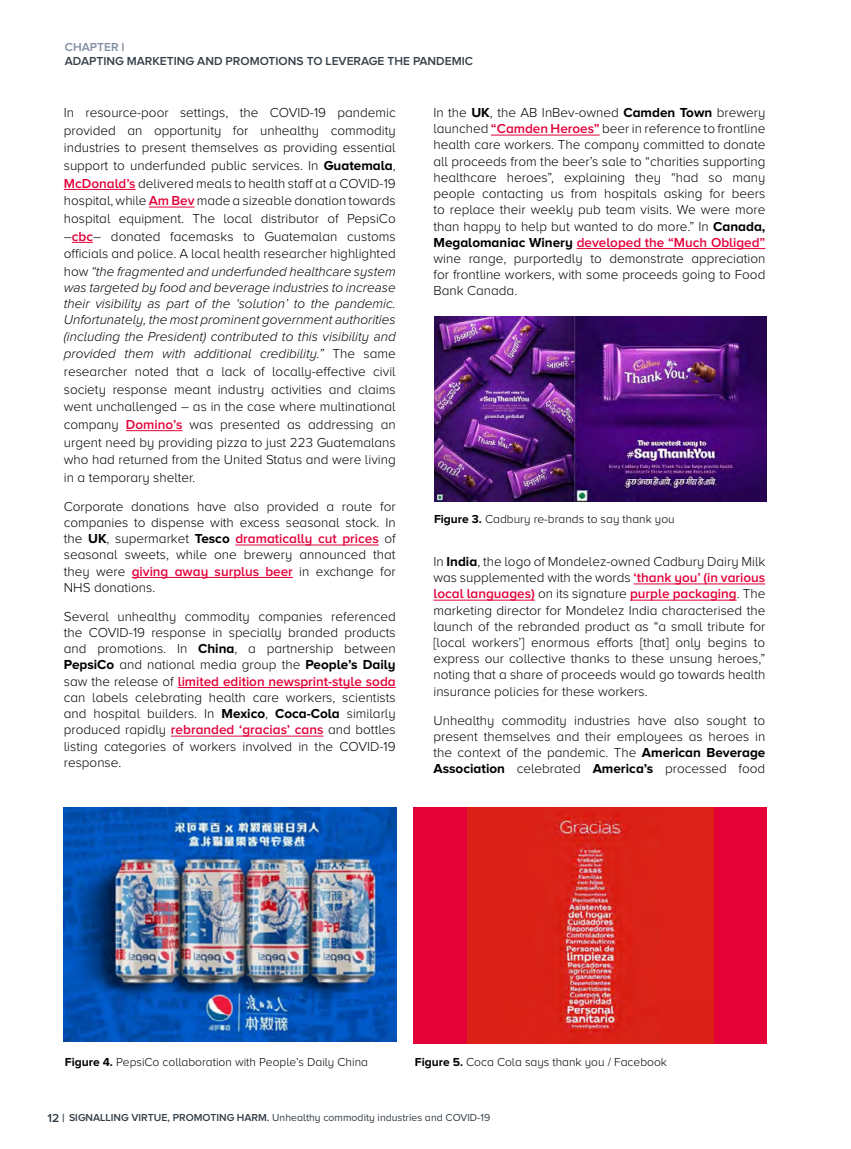
<style>
.page{position:relative;width:851px;height:1149px;background:#fff}
.page>*{position:absolute;margin:0;border:0;box-sizing:border-box;transform-origin:0 0}
.TXT_01{font:300 13.5px/16.2px "Proxima Nova A";color:#000;text-align:justify}
.TXT_01-2{font:italic 300 13.5px/16.2px "Proxima Nova A";color:#000;text-align:justify}
.TXT_01-3{font:300 12px "Proxima Nova A";color:#000}
.t1{font:600 12px "Proxima Nova A";color:#333e47}
.t2{font:600 12px "Proxima Nova A";color:#808ca2}
.t3{font:10.5px "Proxima Nova A";color:#333e47}
.s1{font-weight:700}
.s2{font-weight:600;color:#e40138}
.s3{font-style:italic}
.s4{font-weight:600;font-size:12px}
.s5{font-weight:600}
</style>
<div class="page">
<hr style="left:64px;top:189px;width:72px;height:1px;background:#e40138">
<hr style="left:149px;top:207px;width:45px;height:1px;background:#e40138">
<svg style="left:72px;top:242px;width:21px;height:1px"></svg>
<hr style="left:126px;top:430px;width:56px;height:1px;background:#e40138">
<hr style="left:235px;top:544px;width:144px;height:1px;background:#e40138">
<hr style="left:132px;top:577px;width:161px;height:1px;background:#e40138">
<hr style="left:178px;top:687px;width:217px;height:1px;background:#e40138">
<hr style="left:171px;top:735px;width:152px;height:1px;background:#e40138">
<img style="left:63px;top:807px;width:333px;height:234px">
<div style="left:414px;top:807px;width:352px;height:236px;background:#e40138"></div>
<img style="left:467px;top:807px;width:246px;height:236px">
<img style="left:434px;top:316px;width:332px;height:185px">
<hr style="left:491px;top:135px;width:108px;height:1px;background:#e40138">
<hr style="left:576px;top:248px;width:189px;height:1px;background:#e40138">
<hr style="left:633px;top:583px;width:132px;height:1px;background:#e40138">
<hr style="left:433px;top:599px;width:102px;height:1px;background:#e40138">
<hr style="left:630px;top:599px;width:106px;height:1px;background:#e40138">
<p class="t2" style="left:65px;top:40px;width:61px">CHAPTER I</p>
<p class="t1" style="left:65px;top:54px;width:409px">ADAPTING MARKETING AND PROMOTIONS TO LEVERAGE THE PANDEMIC</p>
<p class="TXT_01" style="left:64px;top:103px;width:333px;line-height:17.7px">In resource-poor settings, the COVID-19 pandemic provided an opportunity for unhealthy commodity industries to present themselves as providing essential support to underfunded public services. In <span class="s1">Guatemala</span>, <span class="s2">McDonald’s</span> delivered meals to health staff at a COVID-19 hospital, while <span class="s2">Am Bev</span> made a sizeable donation towards hospital equipment. The local distributor of PepsiCo –<span class="s2">cbc</span>– donated facemasks to Guatemalan customs officials and police. A local health researcher highlighted how <span class="s3">“the fragmented and underfunded healthcare system</span></p>
<p class="TXT_01-2" style="left:64px;top:279px;width:333px">was targeted by food and beverage industries to increase their visibility as part of the ‘solution’ to the pandemic.<br>Unfortunately, the most prominent government authorities (including the President) contributed to this visibility and</p>
<p class="TXT_01" style="left:64px;top:345px;width:333px;line-height:17.7px"><span class="s3">provided them with additional credibility.”</span> The same researcher noted that a lack of locally-effective civil society response meant industry activities and claims went unchallenged – as in the case where multinational company <span class="s2">Domino’s</span> was presented as addressing an urgent need by providing pizza to just 223 Guatemalans who had returned from the United Status and were living in a temporary shelter.</p>
<p class="TXT_01" style="left:64px;top:498px;width:333px">Corporate donations have also provided a route for companies to dispense with excess seasonal stock. In the <span class="s1">UK</span>, supermarket <span class="s1">Tesco</span> <span class="s2">dramatically cut prices</span> of seasonal sweets, while one brewery announced that they were <span class="s2">giving away surplus beer</span> in exchange for NHS donations.</p>
<p class="TXT_01" style="left:64px;top:608px;width:333px">Several unhealthy commodity companies referenced the COVID-19 response in specially branded products and promotions. In <span class="s1">China</span>, a partnership between <span class="s1">PepsiCo</span> and national media group the <span class="s1">People’s Daily </span>saw the release of <span class="s2">limited edition newsprint-style soda </span>can labels celebrating health care workers, scientists and hospital builders. In <span class="s1">Mexico</span>, <span class="s1">Coca-Cola</span> similarly produced rapidly <span class="s2">rebranded ‘gracias’ cans</span> and bottles listing categories of workers involved in the COVID-19 response.</p>
<p class="TXT_01" style="left:433px;top:104px;width:333px">In the <span class="s1">UK</span>, the AB InBev-owned <span class="s1">Camden Town</span> brewery launched <span class="s2">“Camden Heroes”</span> beer in reference to frontline health care workers. The company committed to donate all proceeds from the beer’s sale to “charities supporting healthcare heroes”, explaining they “had so many people contacting us from hospitals asking for beers to replace their weekly pub team visits. We were more than happy to help but wanted to do more.” In <span class="s1">Canada, Megalomaniac Winery</span> <span class="s2">developed the “Much Obliged” </span>wine range, purportedly to demonstrate appreciation for frontline workers, with some proceeds going to Food Bank Canada.</p>
<p class="TXT_01-3" style="left:434px;top:512px;width:242px"><span class="s1">Figure 3.</span> Cadbury re-brands to say thank you</p>
<p class="TXT_01" style="left:433px;top:553px;width:333px">In <span class="s1">India</span>, the logo of Mondelez-owned Cadbury Dairy Milk was supplemented with the words <span class="s2">‘thank you’ (in various local languages)</span> on its signature <span class="s2">purple packaging</span>. The marketing director for Mondelez India characterised the launch of the rebranded product as “a small tribute for [local workers’] enormous efforts [that] only begins to express our collective thanks to these unsung heroes,” noting that a share of proceeds would go towards health insurance policies for these workers.</p>
<p class="TXT_01" style="left:433px;top:711px;width:333px">Unhealthy commodity industries have also sought to present themselves and their employees as heroes in the context of the pandemic. The <span class="s1">American Beverage Association</span> celebrated <span class="s1">America’s</span> processed food</p>
<p class="TXT_01-3" style="left:65px;top:1054px;width:304px"><span class="s1">Figure 4.</span> PepsiCo collaboration with People’s Daily China</p>
<p class="TXT_01-3" style="left:415px;top:1054px;width:253px"><span class="s1">Figure 5.</span> Coca Cola says thank you / Facebook</p>
<p class="t3" style="left:47px;top:1111px;width:444px"><span class="s4">12 |</span> <span class="s5">SIGNALLING VIRTUE, PROMOTING HARM.</span> Unhealthy commodity industries and COVID-19</p>
</div>
